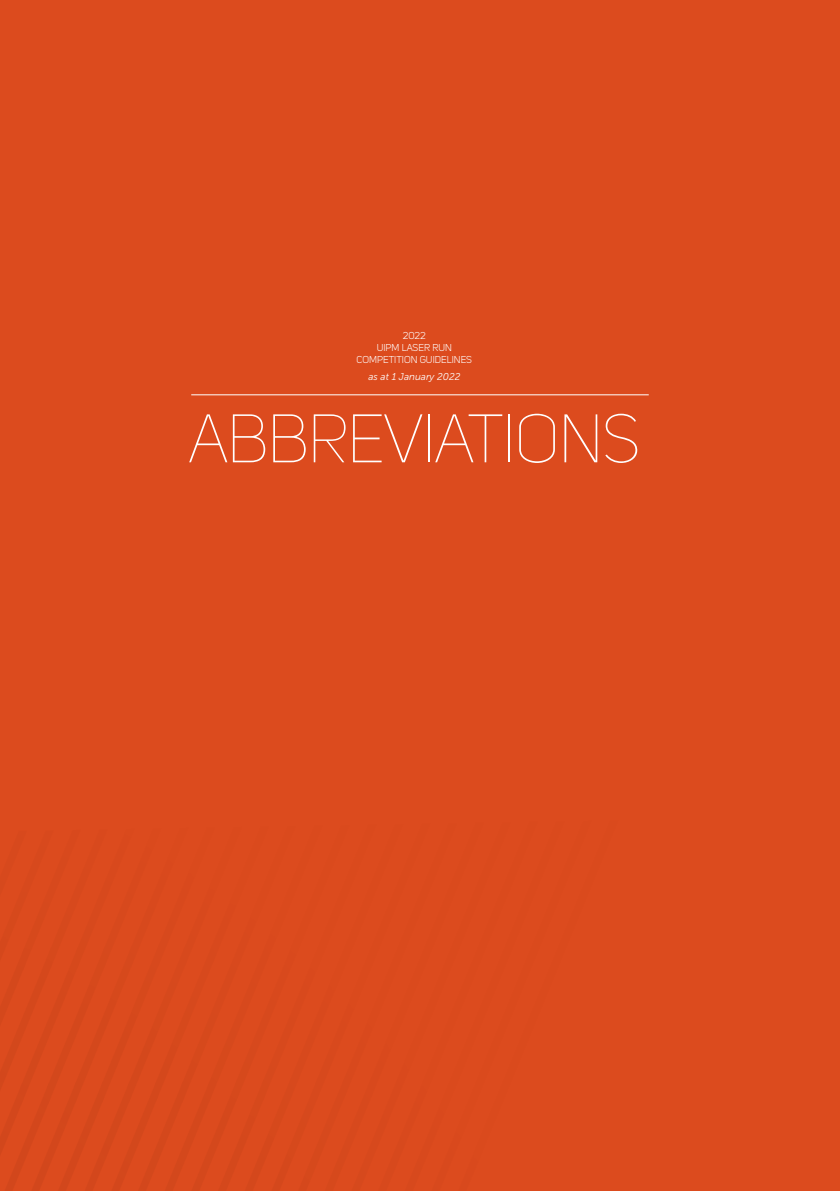
<style>
.page{position:relative;width:840px;height:1191px;background:#fff}
.page>*{position:absolute;margin:0;border:0;box-sizing:border-box;transform-origin:0 0}
.t1{font:67.6px "Uni Sans Thin CAPS";letter-spacing:-.03em;color:#fff}
.t2{font:9.8px "Uni Sans";color:#fff}
.t3{font:italic 9.8px "Museo Sans 300";color:#fff}
</style>
<div class="page">
<div style="left:0;top:0;width:839px;height:1191px;background:#dc4b1e"></div>
<hr style="left:191px;top:394px;width:457px;height:1px;background:#fff">
<p class="t2" style="left:402px;top:330px;width:25px">2022</p>
<p class="t2" style="left:376px;top:342px;width:77px">UIPM LASER RUN</p>
<p class="t2" style="left:356px;top:354px;width:117px">COMPETITION GUIDELINES</p>
<p class="t3" style="left:368px;top:372px;width:93px">as at 1 January 2022</p>
<p class="t1" style="left:188px;top:400px;width:454px">ABBREVIATIONS</p>
</div>
